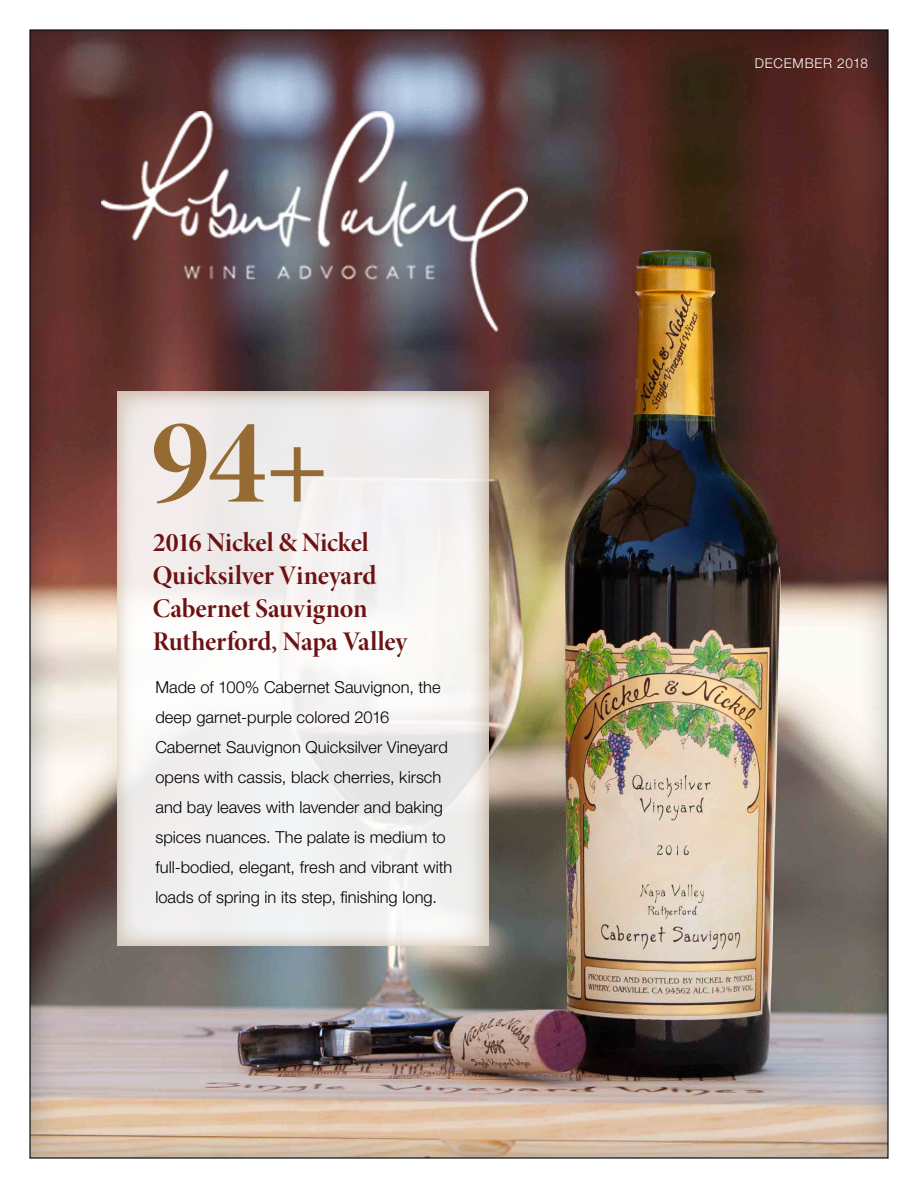
<style>
.page{position:relative;width:918px;height:1188px;background:#fff}
.page>*{position:absolute;margin:0;border:0;box-sizing:border-box;transform-origin:0 0}
.t1{font:123px "Minion Pro Bold Disp";color:#956b33}
.t2{font:27px/33px "Minion Pro Bold Disp";letter-spacing:-.01em;color:#6d1212}
.t3{font:300 16.5px/30px "Helvetica Neue LT Std";letter-spacing:.005em;color:#000}
.t4{font:300 13.5px "Helvetica Neue LT Std";letter-spacing:.05em;color:#fff}
</style>
<div class="page">
<img style="left:31px;top:31px;width:856px;height:1126px">
<svg style="left:117px;top:392px;width:372px;height:554px;fill:#f1efef"></svg>
<img style="left:102px;top:111px;width:425px;height:220px">
<h1 class="t1" style="left:151px;top:382px;width:179px">94+</h1>
<h2 class="t2" style="left:153px;top:526px;width:256px">2016 Nickel &amp; Nickel<br>Quicksilver Vineyard<br>Cabernet Sauvignon<br>Rutherford, Napa Valley</h2>
<p class="t3" style="left:155px;top:671px;width:299px">Made of 100% Cabernet Sauvignon, the deep garnet-purple colored 2016<br>Cabernet Sauvignon Quicksilver Vineyard opens with cassis, black cherries, kirsch and bay leaves with lavender and baking spices nuances. The palate is medium to full-bodied, elegant, fresh and vibrant with loads of spring in its step, finishing long.</p>
<p class="t4" style="left:755px;top:54px;width:115px">DECEMBER 2018</p>
</div>
